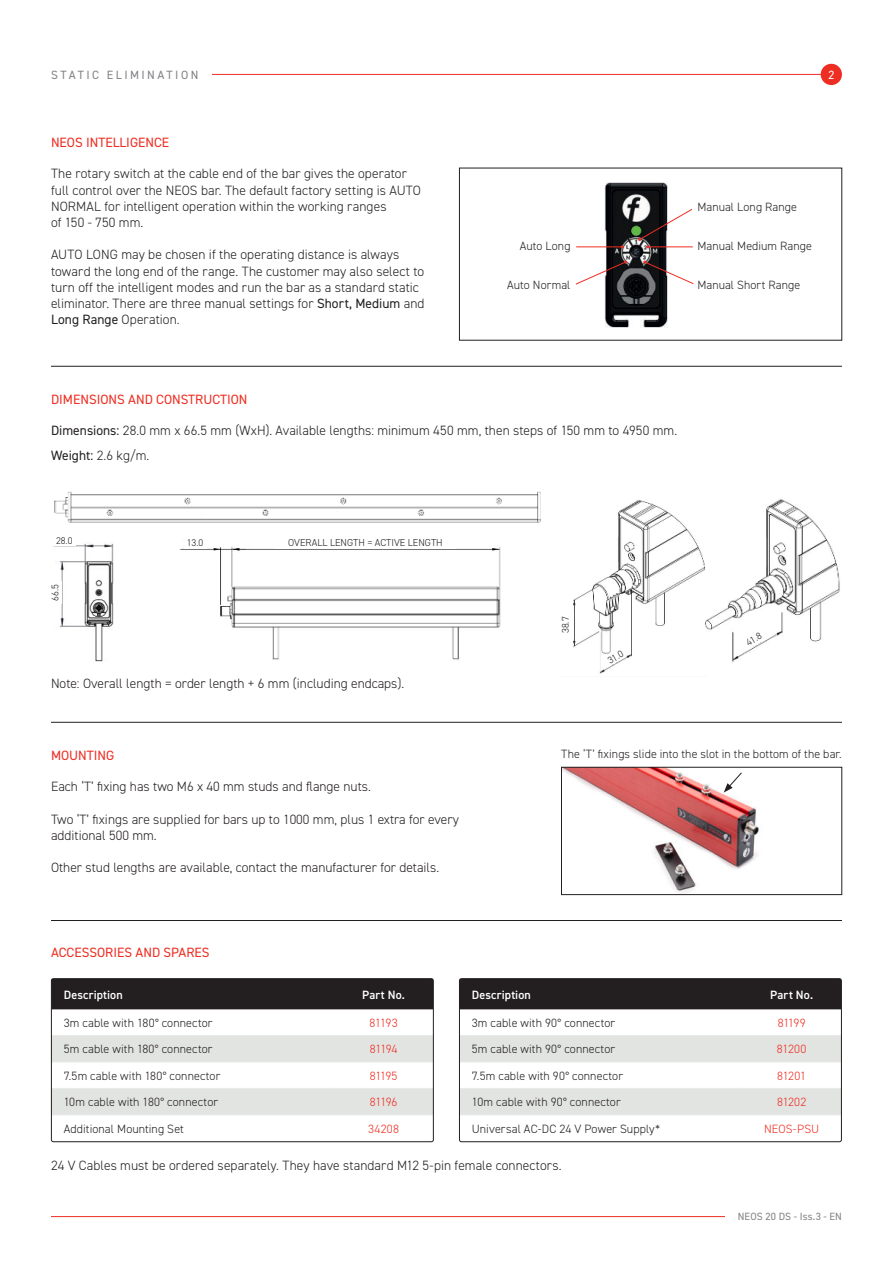
<style>
.page{position:relative;width:893px;height:1263px;background:#fff}
.page>*{position:absolute;margin:0;border:0;box-sizing:border-box;transform-origin:0 0}
.t1{font:300 13.5px/16.2px "DIN2014";color:#231f20}
.t2{font:13.5px "DIN2014";color:#ee2e22}
.t3{font:300 12px "DIN2014";letter-spacing:.01em;color:#231f20}
.t4{font:300 12px "DIN2014";letter-spacing:-.02em;color:#ee2e22}
.t5{font:600 12px "DIN2014";letter-spacing:.015em;color:#fff}
.t6{font:12px "DIN2014";letter-spacing:.205em;color:#808285}
.t7{font:12px "DIN2014";color:#fff}
.t8{font:10.5px "DIN2014";letter-spacing:.015em;color:#808285}
.t9{font:300 10.2px "DIN2014";color:#231f20}
.t10{font:300 9.75px "DIN2014";color:#231f20}
.s1{font-weight:400}
</style>
<div class="page">
<hr style="left:77px;top:74px;width:754px;height:1px;background:#ee2e22">
<div style="left:51px;top:64px;width:160px;height:21px;background:#fff"></div>
<div style="left:821px;top:64px;width:21px;height:21px;background:#ee2e22;border-radius:50%"></div>
<hr style="left:51px;top:1216px;width:723px;height:1px;background:#ee2e22">
<div style="left:725px;top:1212px;width:117px;height:8px;background:#fff"></div>
<hr style="left:51px;top:920px;width:791px;height:1px;background:#231f20">
<hr style="left:51px;top:366px;width:791px;height:1px;background:#231f20">
<div style="left:53px;top:980px;width:379px;height:29px;background:#231f20"></div>
<svg style="left:53px;top:1036px;width:379px;height:78px"></svg>
<hr style="left:51px;top:1035px;width:283px;height:1px;background:#e7eae8">
<hr style="left:334px;top:1035px;width:99px;height:1px;background:#e7eae8">
<hr style="left:51px;top:1061px;width:283px;height:1px;background:#e7eae8">
<hr style="left:334px;top:1061px;width:99px;height:1px;background:#e7eae8">
<hr style="left:51px;top:1088px;width:283px;height:1px;background:#e7eae8">
<hr style="left:334px;top:1088px;width:99px;height:1px;background:#e7eae8">
<hr style="left:51px;top:1114px;width:283px;height:1px;background:#e7eae8">
<hr style="left:51px;top:1141px;width:283px;height:1px;background:#e7eae8">
<hr style="left:334px;top:1114px;width:99px;height:1px;background:#e7eae8">
<div style="left:51px;top:978px;width:383px;height:164px;border:1px solid #231f20;border-radius:2px"></div>
<div style="left:461px;top:980px;width:379px;height:29px;background:#231f20"></div>
<svg style="left:461px;top:1036px;width:379px;height:78px"></svg>
<hr style="left:459px;top:1035px;width:283px;height:1px;background:#e7eae8">
<hr style="left:742px;top:1035px;width:99px;height:1px;background:#e7eae8">
<hr style="left:459px;top:1061px;width:283px;height:1px;background:#e7eae8">
<hr style="left:742px;top:1061px;width:99px;height:1px;background:#e7eae8">
<hr style="left:459px;top:1088px;width:283px;height:1px;background:#e7eae8">
<hr style="left:742px;top:1088px;width:99px;height:1px;background:#e7eae8">
<hr style="left:459px;top:1114px;width:283px;height:1px;background:#e7eae8">
<hr style="left:459px;top:1141px;width:283px;height:1px;background:#e7eae8">
<hr style="left:742px;top:1114px;width:99px;height:1px;background:#e7eae8">
<div style="left:459px;top:978px;width:383px;height:164px;border:1px solid #231f20;border-radius:2px"></div>
<img style="left:180px;top:547px;width:321px;height:113px">
<img style="left:54px;top:491px;width:487px;height:32px">
<img style="left:563px;top:769px;width:196px;height:124px">
<div style="left:561px;top:767px;width:281px;height:128px;border:1px solid #231f20"></div>
<hr style="left:51px;top:722px;width:791px;height:1px;background:#231f20">
<img style="left:604px;top:183px;width:63px;height:145px">
<img style="left:53px;top:543px;width:61px;height:119px">
<img style="left:573px;top:500px;width:132px;height:174px">
<img style="left:705px;top:499px;width:135px;height:163px">
<div style="left:184px;top:538px;width:22px;height:11px;background:#fff"></div>
<div style="left:53px;top:536px;width:22px;height:10px;background:#fff"></div>
<div style="left:51px;top:581px;width:10px;height:23px;background:#fff"></div>
<div style="left:275px;top:538px;width:181px;height:11px;background:#fff"></div>
<div style="left:561px;top:612px;width:13px;height:25px;background:#fff"></div>
<svg style="left:605px;top:649px;width:21px;height:17px"></svg>
<svg style="left:742px;top:630px;width:25px;height:20px"></svg>
<svg style="left:724px;top:772px;width:18px;height:20px"></svg>
<svg style="left:575px;top:260px;width:52px;height:25px"></svg>
<svg style="left:643px;top:260px;width:51px;height:25px"></svg>
<hr style="left:576px;top:246px;width:46px;height:1px;background:#ee2e22">
<svg style="left:638px;top:208px;width:55px;height:40px"></svg>
<p class="t6" style="left:51px;top:69px;width:149px">STATIC ELIMINATION</p>
<p class="t7" style="left:828px;top:69px;width:7px">2</p>
<p class="t2" style="left:51px;top:136px;width:120px">NEOS INTELLIGENCE</p>
<p class="t1" style="left:51px;top:166px;width:372px">The rotary switch at the cable end of the bar gives the operator full control over the NEOS bar. The default factory setting is AUTO NORMAL for intelligent operation within the working ranges<br>of 150 - 750 mm.</p>
<p class="t1" style="left:51px;top:247px;width:375px">AUTO LONG may be chosen if the operating distance is always toward the long end of the range. The customer may also select to turn off the intelligent modes and run the bar as a standard static eliminator. There are three manual settings for <span class="s1">Short, Medium</span> and <span class="s1">Long Range</span> Operation.</p>
<p class="t3" style="left:520px;top:240px;width:52px">Auto Long</p>
<p class="t3" style="left:507px;top:280px;width:65px">Auto Normal</p>
<p class="t3" style="left:697px;top:201px;width:101px">Manual Long Range</p>
<p class="t3" style="left:697px;top:240px;width:116px">Manual Medium Range</p>
<p class="t3" style="left:697px;top:280px;width:105px">Manual Short Range</p>
<p class="t2" style="left:51px;top:393px;width:198px">DIMENSIONS AND CONSTRUCTION</p>
<p class="t1" style="left:51px;top:419px;width:628px;line-height:24.5px"><span class="s1">Dimensions:</span> 28.0 mm x 66.5 mm (WxH). Available lengths: minimum 450 mm, then steps of 150 mm to 4950 mm.<br><span class="s1">Weight:</span> 2.6 kg/m.</p>
<p class="t10" style="left:56px;top:536px;width:18px">28.0</p>
<p class="t10" style="left:187px;top:538px;width:18px">13.0</p>
<p class="t10" style="left:51px;top:601px;width:18px;rotate:-90deg">66.5</p>
<p class="t9" style="left:288px;top:538px;width:156px">OVERALL LENGTH = ACTIVE LENGTH</p>
<p class="t1" style="left:51px;top:676px;width:355px">Note: Overall length = order length + 6 mm (including endcaps).</p>
<p class="t10" style="left:561px;top:633px;width:18px;rotate:-90deg">38.7</p>
<p class="t10" style="left:606px;top:657px;width:18px;rotate:-30deg">31.0</p>
<p class="t10" style="left:744px;top:639px;width:18px;rotate:-30deg">41.8</p>
<p class="t2" style="left:51px;top:749px;width:65px">MOUNTING</p>
<p class="t1" style="left:51px;top:779px;width:321px">Each ‘T’ fixing has two M6 x 40 mm studs and flange nuts.</p>
<p class="t1" style="left:51px;top:811px;width:409px">Two ‘T’ fixings are supplied for bars up to 1000 mm, plus 1 extra for every additional 500 mm.</p>
<p class="t1" style="left:51px;top:860px;width:390px">Other stud lengths are available, contact the manufacturer for details.</p>
<p class="t3" style="left:561px;top:749px;width:282px">The ‘T’ fixings slide into the slot in the bottom of the bar.</p>
<p class="t2" style="left:51px;top:946px;width:160px">ACCESSORIES AND SPARES</p>
<p class="t5" style="left:64px;top:989px;width:61px">Description</p>
<p class="t5" style="left:362px;top:989px;width:44px">Part No.</p>
<p class="t3" style="left:64px;top:1017px;width:150px">3m cable with 180° connector</p>
<p class="t4" style="left:370px;top:1017px;width:29px">81193</p>
<p class="t3" style="left:64px;top:1044px;width:150px">5m cable with 180° connector</p>
<p class="t4" style="left:370px;top:1044px;width:29px">81194</p>
<p class="t3" style="left:64px;top:1070px;width:158px">7.5m cable with 180° connector</p>
<p class="t4" style="left:370px;top:1070px;width:29px">81195</p>
<p class="t3" style="left:64px;top:1096px;width:156px">10m cable with 180° connector</p>
<p class="t4" style="left:370px;top:1096px;width:29px">81196</p>
<p class="t3" style="left:64px;top:1123px;width:122px">Additional Mounting Set</p>
<p class="t4" style="left:368px;top:1123px;width:32px">34208</p>
<p class="t5" style="left:472px;top:989px;width:61px">Description</p>
<p class="t5" style="left:770px;top:989px;width:44px">Part No.</p>
<p class="t3" style="left:472px;top:1017px;width:145px">3m cable with 90° connector</p>
<p class="t4" style="left:778px;top:1017px;width:29px">81199</p>
<p class="t3" style="left:472px;top:1044px;width:145px">5m cable with 90° connector</p>
<p class="t4" style="left:777px;top:1044px;width:31px">81200</p>
<p class="t3" style="left:472px;top:1070px;width:153px">7.5m cable with 90° connector</p>
<p class="t4" style="left:777px;top:1070px;width:30px">81201</p>
<p class="t3" style="left:472px;top:1096px;width:150px">10m cable with 90° connector</p>
<p class="t4" style="left:777px;top:1096px;width:31px">81202</p>
<p class="t3" style="left:472px;top:1123px;width:190px">Universal AC-DC 24 V Power Supply*</p>
<p class="t4" style="left:764px;top:1123px;width:57px">NEOS-PSU</p>
<p class="t1" style="left:51px;top:1157px;width:512px">24 V Cables must be ordered separately. They have standard M12 5-pin female connectors.</p>
<p class="t8" style="left:738px;top:1212px;width:106px">NEOS 20 DS - Iss.3 - EN</p>
</div>
